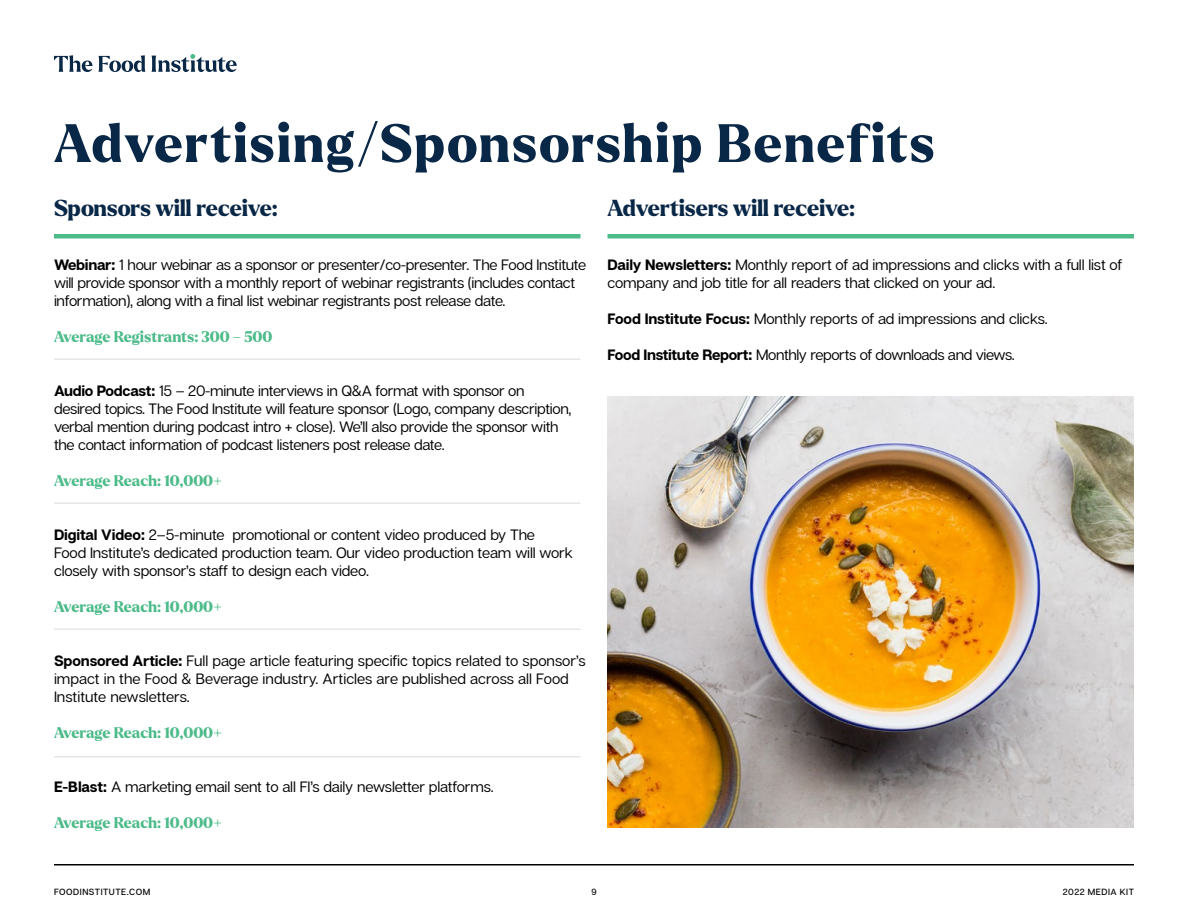
<style>
.page{position:relative;width:1188px;height:918px;background:#fff}
.page>*{position:absolute;margin:0;border:0;box-sizing:border-box;transform-origin:0 0}
.t1{font:800 52.5px "Larken";letter-spacing:.03em;color:#092746}
.t2{font:800 22.5px "Larken";letter-spacing:-.01em;color:#092746}
.t3{font:15px/18px "Articulat CF";letter-spacing:-.02em;color:#000}
.t4{font:15px/18px "Articulat CF";color:#000}
.t5{font:800 15px "Larken";color:#4cbb89}
.t6{font:500 9px "Articulat CF";letter-spacing:.055em;color:#000}
.s1{font-weight:700}
</style>
<div class="page">
<hr style="left:54px;top:864px;width:1080px;height:2px;background:#000">
<svg style="left:54px;top:55px;width:38px;height:17px"></svg>
<svg style="left:98px;top:55px;width:47px;height:17px"></svg>
<svg style="left:152px;top:54px;width:85px;height:18px"></svg>
<hr style="left:54px;top:358px;width:526px;height:2px;background:#e5e6e6">
<hr style="left:54px;top:502px;width:526px;height:2px;background:#e5e6e6">
<hr style="left:54px;top:628px;width:526px;height:2px;background:#e5e6e6">
<hr style="left:54px;top:756px;width:526px;height:2px;background:#e5e6e6">
<img style="left:608px;top:396px;width:526px;height:432px">
<hr style="left:54px;top:234px;width:526px;height:4px;background:#4cbb89">
<hr style="left:608px;top:234px;width:526px;height:4px;background:#4cbb89">
<h1 class="t1" style="left:54px;top:109px;width:882px">Advertising/Sponsorship Benefits</h1>
<h2 class="t2" style="left:608px;top:193px;width:249px">Advertisers will receive:</h2>
<h2 class="t2" style="left:54px;top:193px;width:225px">Sponsors will receive:</h2>
<p class="t3" style="left:54px;top:256px;width:534px"><span class="s1">Webinar:</span> 1 hour webinar as a sponsor or presenter/co-presenter. The Food Institute will provide sponsor with a monthly report of webinar registrants (includes contact information), along with a final list webinar registrants post release date.</p>
<p class="t5" style="left:54px;top:327px;width:220px">Average Registrants: 300 – 500</p>
<p class="t3" style="left:608px;top:256px;width:516px"><span class="s1">Daily Newsletters:</span> Monthly report of ad impressions and clicks with a full list of company and job title for all readers that clicked on your ad.</p>
<p class="t3" style="left:608px;top:310px;width:442px"><span class="s1">Food Institute Focus:</span> Monthly reports of ad impressions and clicks.</p>
<p class="t3" style="left:608px;top:346px;width:409px"><span class="s1">Food Institute Report:</span> Monthly reports of downloads and views.</p>
<p class="t3" style="left:54px;top:382px;width:519px"><span class="s1">Audio Podcast:</span> 15 – 20-minute interviews in Q&amp;A format with sponsor on desired topics. The Food Institute will feature sponsor (Logo, company description, verbal mention during podcast intro + close). We’ll also provide the sponsor with the contact information of podcast listeners post release date.</p>
<p class="t5" style="left:54px;top:471px;width:170px">Average Reach: 10,000+</p>
<p class="t3" style="left:54px;top:526px;width:520px"><span class="s1">Digital Video:</span> 2–5-minute promotional or content video produced by The<br>Food Institute’s dedicated production team. Our video production team will work closely with sponsor’s staff to design each video.</p>
<p class="t5" style="left:54px;top:597px;width:170px">Average Reach: 10,000+</p>
<p class="t4" style="left:54px;top:652px;width:533px"><span class="s1">Sponsored Article:</span> Full page article featuring specific topics related to sponsor’s impact in the Food &amp; Beverage industry. Articles are published across all Food<br>Institute newsletters.</p>
<p class="t5" style="left:54px;top:723px;width:170px">Average Reach: 10,000+</p>
<p class="t3" style="left:54px;top:778px;width:441px"><span class="s1">E-Blast:</span> A marketing email sent to all FI’s daily newsletter platforms.</p>
<p class="t5" style="left:54px;top:813px;width:170px">Average Reach: 10,000+</p>
<p class="t6" style="left:54px;top:886px;width:98px">FOODINSTITUTE.COM</p>
<p class="t6" style="left:591px;top:886px;width:7px">9</p>
<p class="t6" style="left:1063px;top:886px;width:73px">2022 MEDIA KIT</p>
</div>
